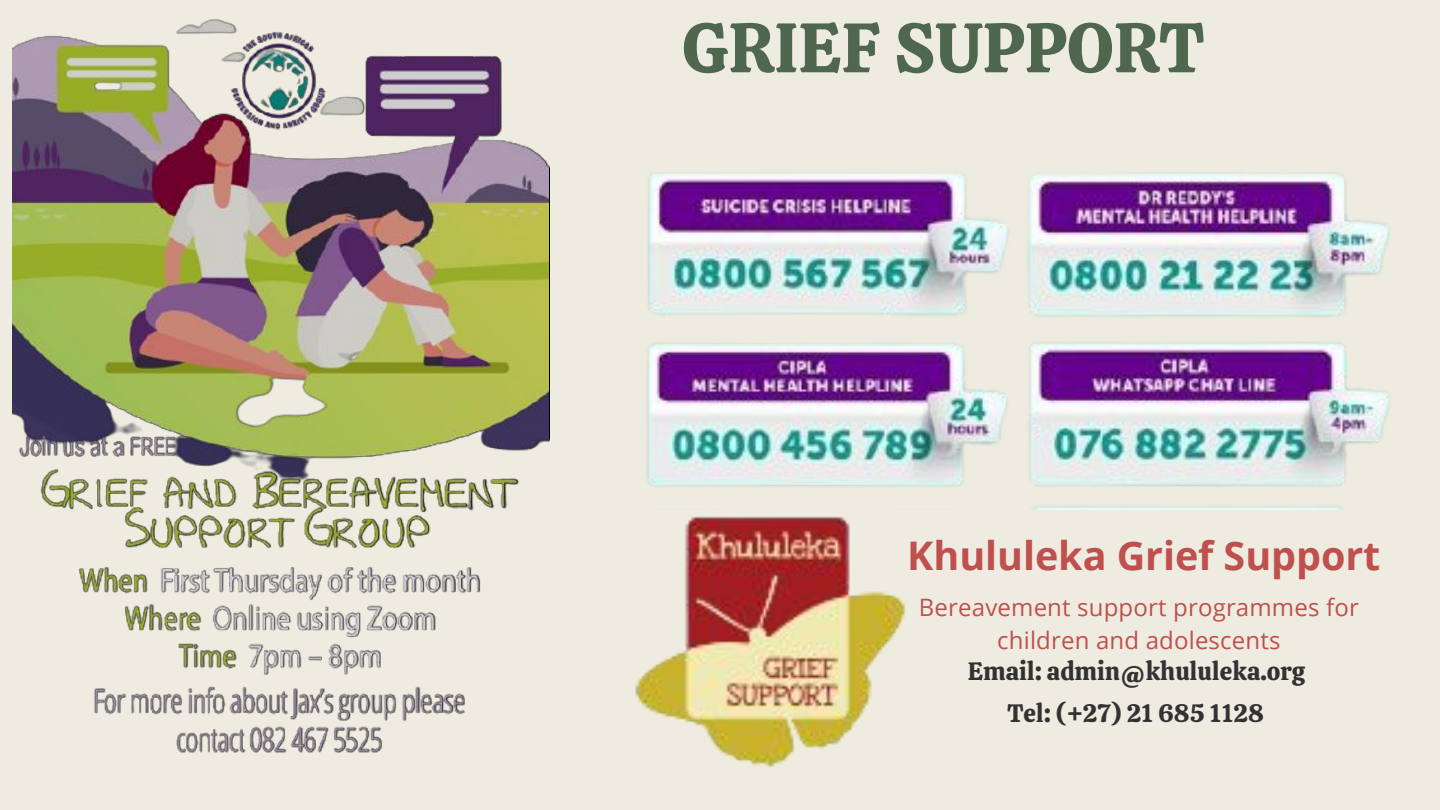
<style>
.page{position:relative;width:1440px;height:810px;background:#eeece1}
.page>*{position:absolute;margin:0;border:0;box-sizing:border-box;transform-origin:0 0}
.t1{font:70px "Calistoga";color:#4f674f}
.t2{font:700 39.5px "Open Sans";color:#c0504d}
.t3{font:25px/41.2px "Calistoga";color:#323232;text-align:center}
.t4{font:24px/33px "Open Sans";letter-spacing:.005em;color:#c0504d;text-align:center}
</style>
<div class="page">
<img style="left:635px;top:516px;width:271px;height:251px">
<img style="left:646px;top:172px;width:744px;height:338px">
<img style="left:12px;top:19px;width:537px;height:734px">
<h1 class="t1" style="left:682px;top:2px;width:524px">GRIEF SUPPORT</h1>
<h2 class="t2" style="left:907px;top:528px;width:475px">Khululeka Grief Support</h2>
<p class="t4" style="left:919px;top:590px;width:441px">Bereavement support programmes for children and adolescents</p>
<p class="t3" style="left:968px;top:651px;width:339px">Email: admin@khululeka.org<br>Tel: (+27) 21 685 1128</p>
</div>
